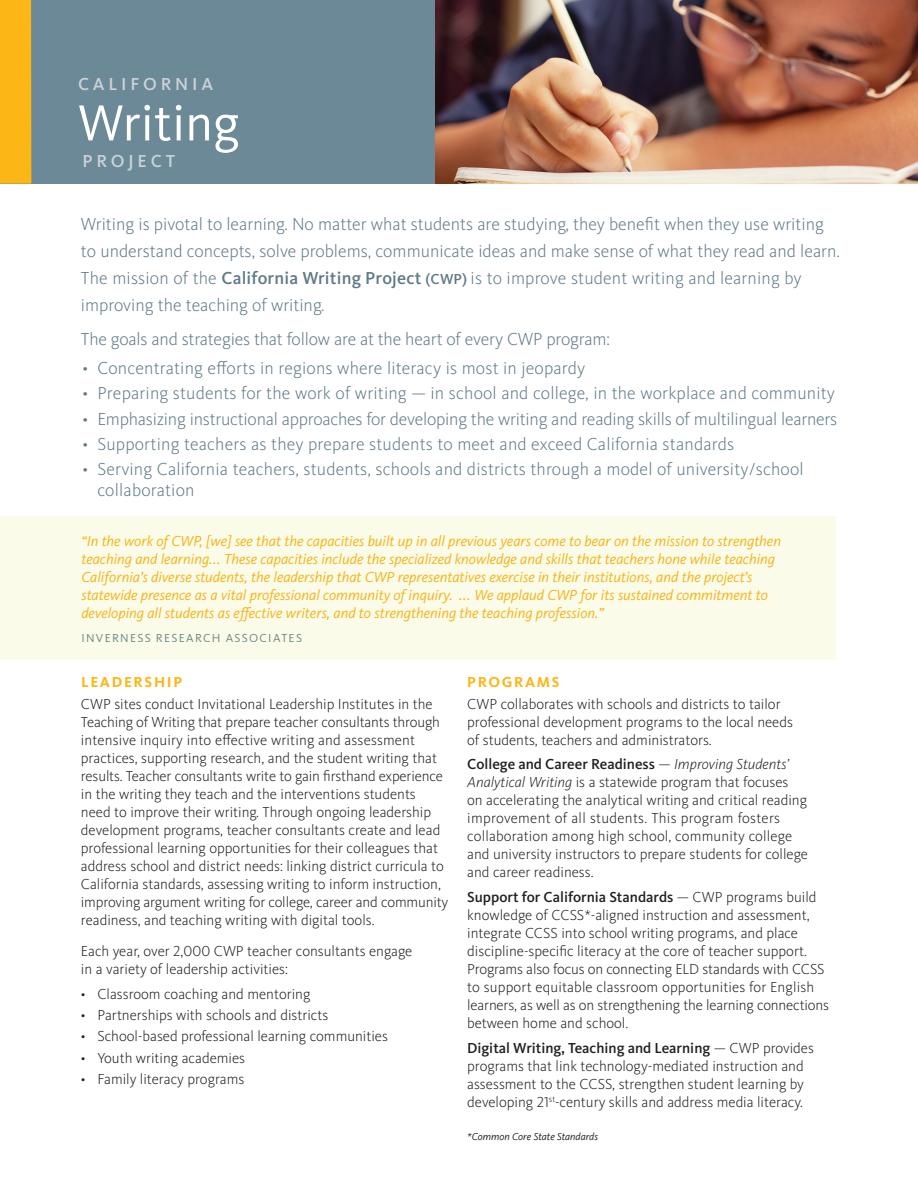
<style>
.page{position:relative;width:918px;height:1188px;background:#fff}
.page>*{position:absolute;margin:0;border:0;box-sizing:border-box;transform-origin:0 0}
.t1{font:52.5px "Kievit OT";color:#fff}
.t2{font:300 18px/27px "Kievit OT";color:#607a87}
.t3{font:500 18px "Kievit OT";letter-spacing:.21em;color:#cbd2d8}
.copy{font:300 15px/18px "Kievit OT";color:#231f20}
.bullets{font:300 15px/18px "Kievit OT";color:#231f20}
.t4{font:italic 15px/18px "Kievit OT";color:#fcb615}
.SUB_HEADERS{font:700 15px "Kievit OT";letter-spacing:.11em;color:#fcb615}
.t5{font:12px "Kievit OT";letter-spacing:.11em;color:#6c8997}
.copy-2{font:italic 10.5px "Kievit Offc Pro";color:#231f20}
.s1{font-weight:500}
.s2{font-weight:500;font-size:15px}
.s3{font-style:italic}
</style>
<div class="page">
<img style="left:434px;top:0;width:484px;height:184px">
<div style="left:0;top:0;width:434px;height:184px;background:#6c8997"></div>
<div style="left:0;top:0;width:31px;height:184px;background:#fcb615"></div>
<div style="left:0;top:516px;width:836px;height:144px;background:#fafbe9"></div>
<p class="t3" style="left:78px;top:74px;width:137px">CALIFORNIA</p>
<p class="t1" style="left:78px;top:94px;width:163px">Writing</p>
<p class="t3" style="left:82px;top:151px;width:94px">PROJECT</p>
<p class="t2" style="left:81px;top:211px;width:760px">Writing is pivotal to learning. No matter what students are studying, they benefit when they use writing to understand concepts, solve problems, communicate ideas and make sense of what they read and learn.<br>The mission of the <span class="s1">California Writing Project</span> <span class="s2">(CWP)</span> is to improve student writing and learning by improving the teaching of writing.</p>
<p class="t2" style="left:81px;top:326px;width:530px">The goals and strategies that follow are at the heart of every CWP program:</p>
<p class="t2" style="left:82px;top:355px;width:504px">• Concentrating efforts in regions where literacy is most in jeopardy</p>
<p class="t2" style="left:82px;top:380px;width:754px">• Preparing students for the work of writing — in school and college, in the workplace and community</p>
<p class="t2" style="left:82px;top:406px;width:756px">• Emphasizing instructional approaches for developing the writing and reading skills of multilingual learners</p>
<p class="t2" style="left:82px;top:431px;width:653px">• Supporting teachers as they prepare students to meet and exceed California standards</p>
<p class="t2" style="left:97px;top:459px;width:708px;line-height:21px;text-indent:-15px">• Serving California teachers, students, schools and districts through a model of university/school collaboration</p>
<p class="t4" style="left:81px;top:532px;width:701px">“In the work of CWP, [we] see that the capacities built up in all previous years come to bear on the mission to strengthen teaching and learning... These capacities include the specialized knowledge and skills that teachers hone while teaching California’s diverse students, the leadership that CWP representatives exercise in their institutions, and the project’s statewide presence as a vital professional community of inquiry. ... We applaud CWP for its sustained commitment to developing all students as effective writers, and to strengthening the teaching profession.”</p>
<p class="t5" style="left:81px;top:631px;width:222px">INVERNESS RESEARCH ASSOCIATES</p>
<p class="SUB_HEADERS" style="left:81px;top:674px;width:103px">LEADERSHIP</p>
<p class="bullets" style="left:81px;top:695px;width:369px">CWP sites conduct Invitational Leadership Institutes in the Teaching of Writing that prepare teacher consultants through intensive inquiry into effective writing and assessment practices, supporting research, and the student writing that results. Teacher consultants write to gain firsthand experience in the writing they teach and the interventions students need to improve their writing. Through ongoing leadership development programs, teacher consultants create and lead professional learning opportunities for their colleagues that address school and district needs: linking district curricula to California standards, assessing writing to inform instruction, improving argument writing for college, career and community readiness, and teaching writing with digital tools.</p>
<p class="bullets" style="left:81px;top:943px;width:333px">Each year, over 2,000 CWP teacher consultants engage in a variety of leadership activities:</p>
<p class="bullets" style="left:81px;top:985px;width:231px">• Classroom coaching and mentoring</p>
<p class="bullets" style="left:81px;top:1006px;width:249px">• Partnerships with schools and districts</p>
<p class="bullets" style="left:81px;top:1028px;width:309px">• School-based professional learning communities</p>
<p class="bullets" style="left:81px;top:1049px;width:166px">• Youth writing academies</p>
<p class="bullets" style="left:81px;top:1070px;width:165px">• Family literacy programs</p>
<p class="SUB_HEADERS" style="left:467px;top:674px;width:94px">PROGRAMS</p>
<p class="copy" style="left:467px;top:695px;width:327px">CWP collaborates with schools and districts to tailor professional development programs to the local needs of students, teachers and administrators.</p>
<p class="copy" style="left:467px;top:756px;width:342px"><span class="s1">College and Career Readiness</span> — <span class="s3">Improving Students’ Analytical Writing</span> is a statewide program that focuses<br>on accelerating the analytical writing and critical reading improvement of all students. This program fosters collaboration among high school, community college and university instructors to prepare students for college and career readiness.</p>
<p class="copy" style="left:467px;top:889px;width:363px"><span class="s1">Support for California Standards</span> — CWP programs build knowledge of CCSS*-aligned instruction and assessment, integrate CCSS into school writing programs, and place discipline-specific literacy at the core of teacher support.<br>Programs also focus on connecting ELD standards with CCSS to support equitable classroom opportunities for English learners, as well as on strengthening the learning connections between home and school.</p>
<p class="copy" style="left:467px;top:1039px;width:348px"><span class="s1">Digital Writing, Teaching and Learning</span> — CWP provides programs that link technology-mediated instruction and assessment to the CCSS, strengthen student learning by developing 21<sup>st</sup>-century skills and address media literacy.</p>
<p class="copy-2" style="left:467px;top:1131px;width:132px">*Common Core State Standards</p>
</div>
